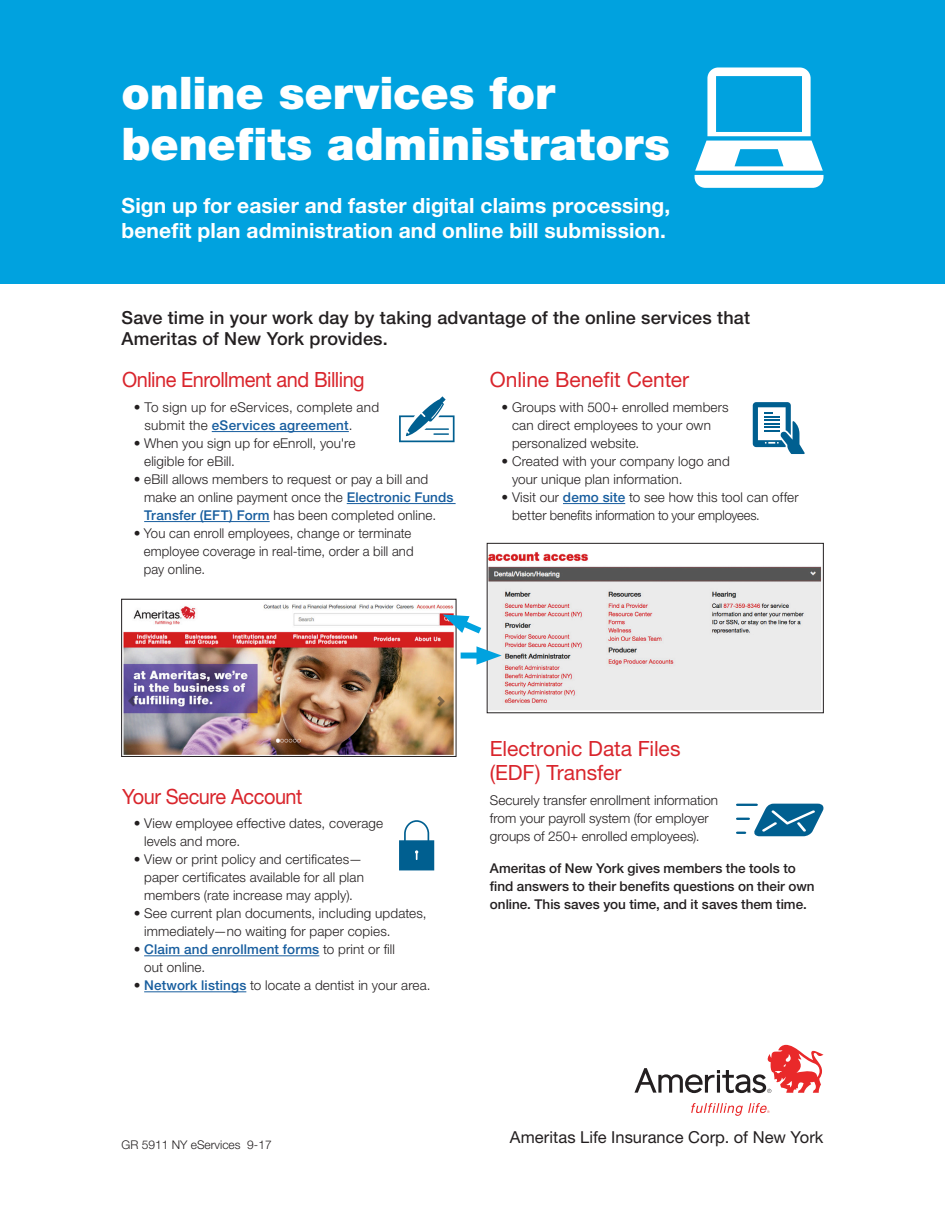
<style>
.page{position:relative;width:945px;height:1215px;background:#fff}
.page>*{position:absolute;margin:0;border:0;box-sizing:border-box;transform-origin:0 0}
.Flyer_header{font:900 45px/51px "Helvetica Neue LT Std";letter-spacing:-.005em;color:#fff}
.T2{font:700 21px/25.5px "Helvetica Neue LT Std";letter-spacing:.005em;color:#fff}
.SH1{font:21px/24px "Helvetica Neue LT Std";letter-spacing:-.015em;color:#d9252c}
.SH1-2{font:21px "Helvetica Neue LT Std";letter-spacing:-.015em;color:#d9252c;scale:.95 1}
.P9{font:500 18px/21px "Helvetica Neue LT Std";letter-spacing:.01em;color:#231f20}
.t1{font:16.5px "Helvetica Neue LT Std";letter-spacing:.005em;color:#231f20}
.tab_bullets{font:300 13.5px/18px "Helvetica Neue LT Std";letter-spacing:.01em;color:#231f20}
.P9-2{font:500 13.5px/18px "Helvetica Neue LT Std";color:#231f20}
.First_paragraph{font:300 13.5px/18px "Helvetica Neue LT Std";color:#231f20}
.t2{font:300 12px "Helvetica Neue LT Std";color:#231f20}
.s1{font-weight:500;color:#175d9e}
</style>
<div class="page">
<hr style="left:212px;top:431px;width:137px;height:1px;background:#175d9e">
<hr style="left:347px;top:503px;width:109px;height:1px;background:#175d9e">
<hr style="left:144px;top:521px;width:126px;height:1px;background:#175d9e">
<hr style="left:144px;top:955px;width:175px;height:1px;background:#175d9e">
<hr style="left:144px;top:991px;width:102px;height:1px;background:#175d9e">
<div style="left:0;top:0;width:945px;height:284px;background:#00a2df"></div>
<svg style="left:736px;top:804px;width:88px;height:32px"></svg>
<svg style="left:695px;top:67px;width:129px;height:121px"></svg>
<hr style="left:563px;top:503px;width:62px;height:1px;background:#175d9e">
<img style="left:123px;top:604px;width:331px;height:151px">
<div style="left:121px;top:599px;width:335px;height:158px;border:1px solid #231f20"></div>
<img style="left:489px;top:552px;width:333px;height:159px">
<div style="left:487px;top:543px;width:337px;height:170px;border:1px solid #231f20"></div>
<svg style="left:399px;top:820px;width:35px;height:50px"></svg>
<svg style="left:399px;top:396px;width:56px;height:46px"></svg>
<svg style="left:753px;top:402px;width:52px;height:52px"></svg>
<div style="left:461px;top:653px;width:26px;height:6px;background:#00a2df"></div>
<svg style="left:477px;top:646px;width:25px;height:19px"></svg>
<svg style="left:443px;top:613px;width:45px;height:26px"></svg>
<svg style="left:691px;top:1103px;width:78px;height:13px"></svg>
<svg style="left:634px;top:1045px;width:190px;height:48px"></svg>
<p class="Flyer_header" style="left:122px;top:68px;width:550px">online services for benefits administrators</p>
<p class="T2" style="left:122px;top:192px;width:550px">Sign up for easier and faster digital claims processing, benefit plan administration and online bill submission.</p>
<p class="P9" style="left:122px;top:307px;width:630px">Save time in your work day by taking advantage of the online services that<br>Ameritas of New York provides.</p>
<p class="SH1-2" style="left:122px;top:367px;width:257px">Online Enrollment and Billing</p>
<p class="tab_bullets" style="left:144px;top:398px;width:236px;text-indent:-11px">• To sign up for eServices, complete and submit the <span class="s1">eServices agreement</span>.</p>
<p class="tab_bullets" style="left:144px;top:434px;width:213px;text-indent:-11px">• When you sign up for eEnroll, you're eligible for eBill.</p>
<p class="tab_bullets" style="left:144px;top:470px;width:311px;text-indent:-11px">• eBill allows members to request or pay a bill and make an online payment once the <span class="s1">Electronic Funds<br>Transfer (EFT) Form</span> has been completed online.</p>
<p class="tab_bullets" style="left:144px;top:524px;width:271px;text-indent:-10px">• You can enroll employees, change or terminate employee coverage in real-time, order a bill and pay online.</p>
<p class="SH1" style="left:490px;top:368px;width:201px">Online Benefit Center</p>
<p class="tab_bullets" style="left:512px;top:398px;width:218px;text-indent:-11px">• Groups with 500+ enrolled members can direct employees to your own personalized website.</p>
<p class="tab_bullets" style="left:512px;top:452px;width:219px;text-indent:-11px">• Created with your company logo and your unique plan information.</p>
<p class="tab_bullets" style="left:512px;top:488px;width:288px;text-indent:-11px">• Visit our <span class="s1">demo site</span> to see how this tool can offer better benefits information to your employees.</p>
<p class="SH1-2" style="left:122px;top:784px;width:191px">Your Secure Account</p>
<p class="tab_bullets" style="left:144px;top:814px;width:241px;text-indent:-11px">• View employee effective dates, coverage levels and more.</p>
<p class="tab_bullets" style="left:144px;top:850px;width:221px;text-indent:-11px">• View or print policy and certificates— paper certificates available for all plan members (rate increase may apply).</p>
<p class="tab_bullets" style="left:144px;top:904px;width:284px;text-indent:-11px">• See current plan documents, including updates, immediately—no waiting for paper copies.</p>
<p class="tab_bullets" style="left:144px;top:940px;width:252px;text-indent:-11px">• <span class="s1">Claim and enrollment forms</span> to print or fill out online.</p>
<p class="tab_bullets" style="left:134px;top:976px;width:299px">• <span class="s1">Network listings</span> to locate a dentist in your area.</p>
<p class="t2" style="left:122px;top:1137px;width:152px">GR 5911 NY eServices 9-17</p>
<p class="SH1" style="left:490px;top:737px;width:192px">Electronic Data Files (EDF) Transfer</p>
<p class="First_paragraph" style="left:490px;top:791px;width:230px">Securely transfer enrollment information from your payroll system (for employer groups of 250+ enrolled employees).</p>
<p class="P9-2" style="left:490px;top:859px;width:326px">Ameritas of New York gives members the tools to find answers to their benefits questions on their own online. This saves you time, and it saves them time.</p>
<p class="t1" style="left:510px;top:1127px;width:315px">Ameritas Life Insurance Corp. of New York</p>
</div>
